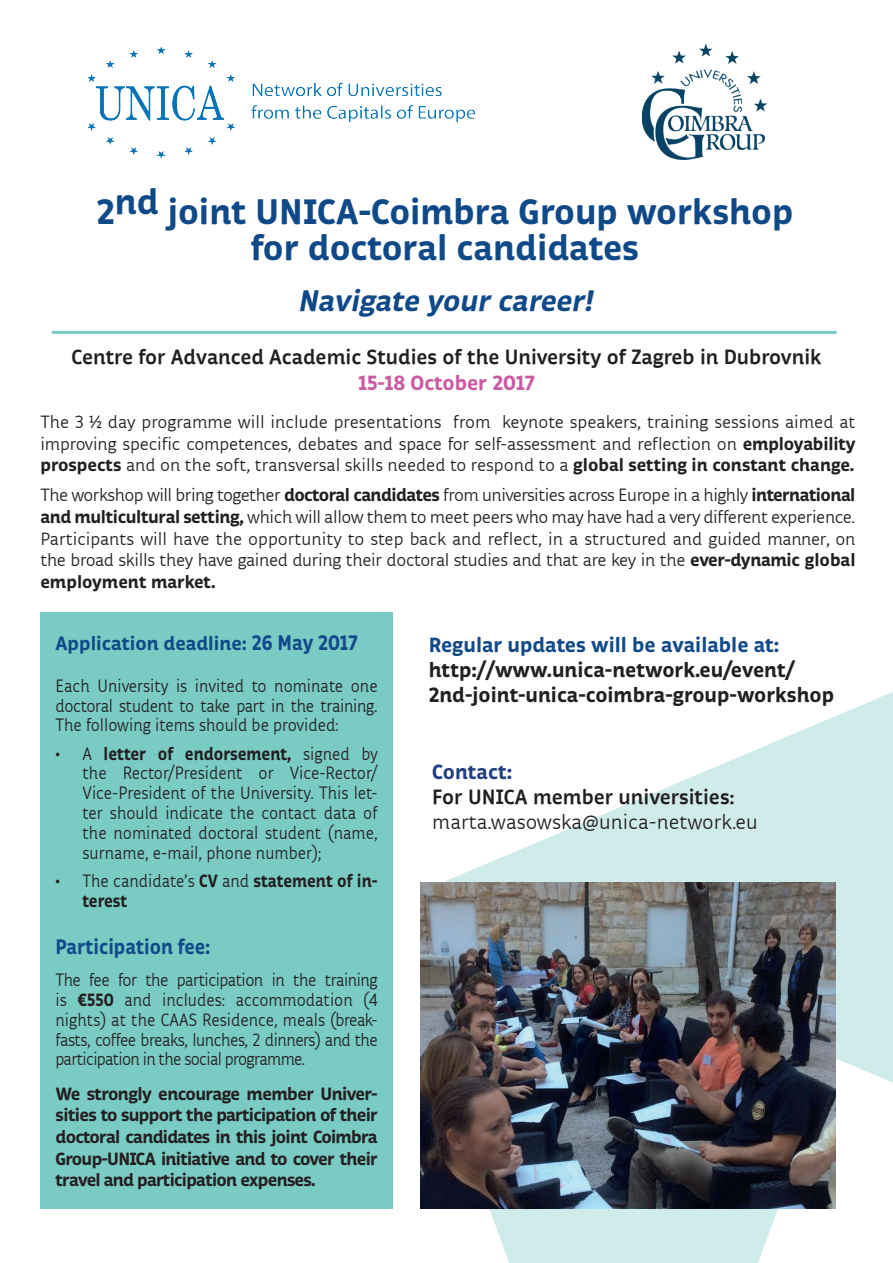
<style>
.page{position:relative;width:893px;height:1263px;background:#fff}
.page>*{position:absolute;margin:0;border:0;box-sizing:border-box;transform-origin:0 0}
.t1{font:800 36px/36px "Respublika FYW01";color:#0f4988;text-align:center}
.t2{font:italic 800 30px "Respublika FYW01";color:#0f4988}
.t3{font:800 21.45px "Respublika FYW01";color:#124989;scale:.91 1}
.t4{font:700 21px "Respublika FYW01";color:#231f20}
.t5{font:800 21px/25.2px "Respublika FYW01";color:#231f20}
.t6{font:800 21px "Respublika FYW01";color:#124989}
.t7{font:300 21px "Respublika FYW01";color:#231f20}
.t8{font:800 21px "Respublika FYW01";color:#ca5aa2}
.t9{font:800 21px "Respublika FYW01";color:#223f83}
.t10{font:800 19.5px "Respublika FYW01";color:#0f4988}
.t11{font:300 18.15px/19.8px "Respublika FYW01";letter-spacing:-.015em;color:#231f20;text-align:justify;scale:.91 1}
.t12{font:800 18.15px/19.8px "Respublika FYW01";color:#231f20;scale:.91 1}
.t13{font:300 18px/21.6px "Respublika FYW01";letter-spacing:-.02em;color:#231f20;text-align:justify}
.t14{font:800 18px/21.6px "Respublika FYW01";letter-spacing:-.04em;color:#231f20;text-align:justify}
.s1{font-weight:800}
.s2{font-size:21.45px;color:#124989}
.s3{font-weight:300}
</style>
<div class="page">
<img style="left:87px;top:46px;width:388px;height:113px">
<div style="left:40px;top:612px;width:353px;height:597px;background:#7acbc4"></div>
<svg style="left:489px;top:1209px;width:289px;height:54px;background:#d3edeb"></svg>
<svg style="left:431px;top:692px;width:462px;height:405px;fill:#d0ecea"></svg>
<img style="left:420px;top:883px;width:415px;height:326px">
<hr style="left:52px;top:331px;width:785px;height:3px;background:#7acbc4">
<img style="left:641px;top:44px;width:126px;height:115px">
<h1 class="t1" style="left:97px;top:194px;width:698px">2nd joint UNICA-Coimbra Group workshop for doctoral candidates</h1>
<h2 class="t2" style="left:298px;top:282px;width:303px">Navigate your career!</h2>
<p class="t4" style="left:71px;top:344px;width:752px">Centre for Advanced Academic Studies of the University of Zagreb in Dubrovnik</p>
<p class="t8" style="left:358px;top:369px;width:178px">15-18 October 2017</p>
<p class="t13" style="left:40px;top:411px;width:817px">The 3 ½ day programme will include presentations from keynote speakers, training sessions aimed at improving specific competences, debates and space for self-assessment and reflection on <span class="s1">employability prospects</span> and on the soft, transversal skills needed to respond to a <span class="s1">global setting in constant change.</span></p>
<p class="t13" style="left:40px;top:485px;width:817px">The workshop will bring together <span class="s1">doctoral candidates</span> from universities across Europe in a highly <span class="s1">international and multicultural setting,</span> which will allow them to meet peers who may have had a very different experience.<br>Participants will have the opportunity to step back and reflect, in a structured and guided manner, on the broad skills they have gained during their doctoral studies and that are key in the <span class="s1">ever-dynamic global employment market.</span></p>
<p class="t10" style="left:56px;top:631px;width:304px">Application deadline: <span class="s2">26 May 2017</span></p>
<p class="t11" style="left:56px;top:676px;width:356px">Each University is invited to nominate one doctoral student to take part in the training.<br>The following items should be provided:</p>
<p class="t11" style="left:82px;top:744px;width:326px;text-indent:-27px">• A <span class="s1">letter of endorsement,</span> signed by the Rector/President or Vice-Rector/ Vice-President of the University. This let&shy;ter should indicate the contact data of the nominated doctoral student (name, surname, e-mail, phone number);</p>
<p class="t12" style="left:82px;top:871px;width:326px;text-indent:-27px"><span class="s3">• The candidate’s</span> CV <span class="s3">and</span> statement of in&shy;terest</p>
<p class="t3" style="left:56px;top:933px;width:172px">Participation fee:</p>
<p class="t11" style="left:56px;top:970px;width:356px">The fee for the participation in the training is <span class="s1">€550</span> and includes: accommodation (4 nights) at the CAAS Residence, meals (break&shy;fasts, coffee breaks, lunches, 2 dinners) and the participation in the social programme.</p>
<p class="t14" style="left:56px;top:1083px;width:324px">We strongly encourage member Univer&shy;sities to support the participation of their doctoral candidates in this joint Coimbra Group-UNICA initiative and to cover their travel and participation expenses.</p>
<p class="t6" style="left:429px;top:631px;width:352px">Regular updates will be available at:</p>
<p class="t5" style="left:429px;top:657px;width:407px">http://www.unica-network.eu/event/<br>2nd-joint-unica-coimbra-group-workshop</p>
<p class="t9" style="left:432px;top:758px;width:81px">Contact:</p>
<p class="t4" style="left:432px;top:784px;width:304px">For UNICA member universities:</p>
<p class="t7" style="left:432px;top:810px;width:327px">marta.wasowska@unica-network.eu</p>
</div>
